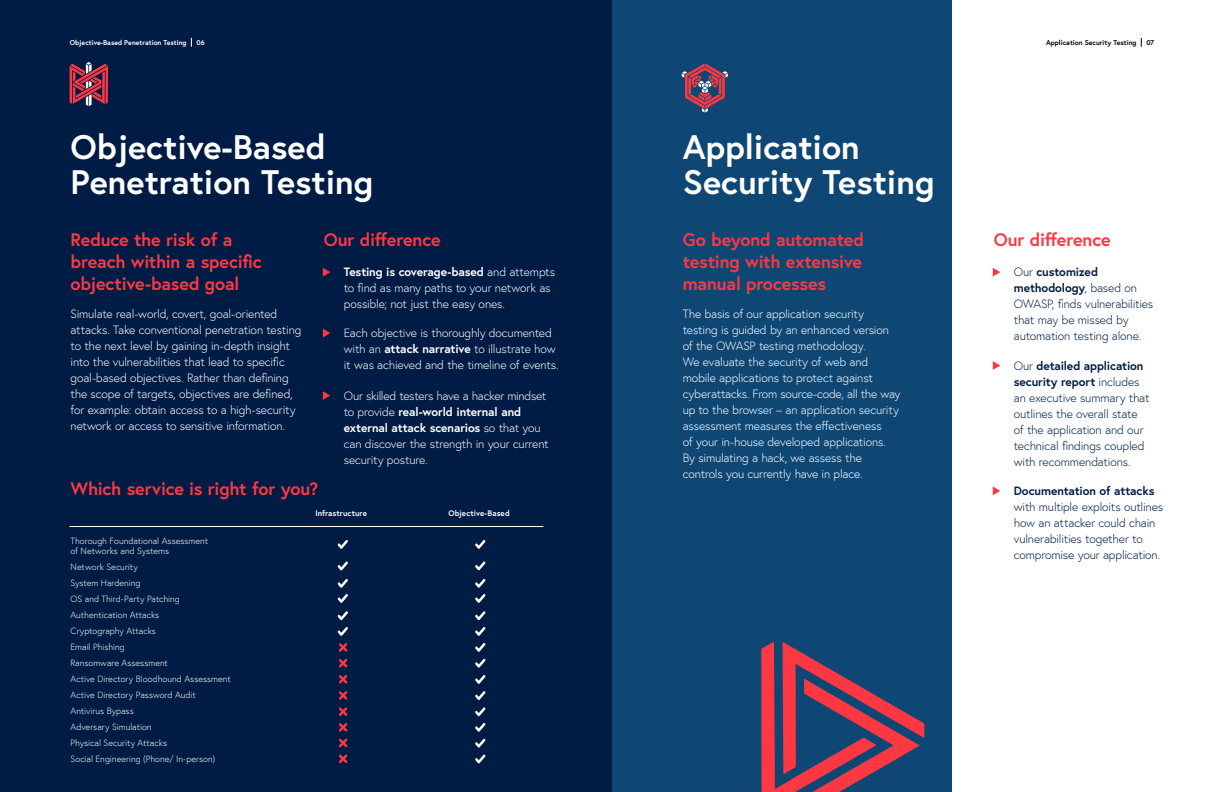
<style>
.page{position:relative;width:1224px;height:792px;background:#fff}
.page>*{position:absolute;margin:0;border:0;box-sizing:border-box;transform-origin:0 0}
.t1{font:700 34px/34.5px "Europa";color:#fff}
.t2{font:700 18px/22px "Europa";letter-spacing:-.015em;color:#fd3842}
.t3{font:300 12px/16px "Europa";letter-spacing:-.015em;color:#fff}
.t4{font:300 12px/16px "Europa";letter-spacing:-.015em;color:#001c45}
.t5{font:700 12px "Europa";letter-spacing:-.01em;color:#001c45}
.t6{font:300 9px/16px "Europa";color:#fff}
.t7{font:700 8px "Europa";letter-spacing:.005em;color:#fff}
.t8{font:700 7px "Europa";color:#fff}
.t9{font:700 7px "Europa";color:#000}
.s1{font-weight:700}
</style>
<div class="page">
<div style="left:612px;top:0;width:340px;height:792px;background:#0e4774"></div>
<svg style="left:761px;top:641px;width:164px;height:151px"></svg>
<div style="left:0;top:0;width:612px;height:792px;background:#001c45"></div>
<svg style="left:323px;top:268px;width:7px;height:9px"></svg>
<svg style="left:323px;top:329px;width:7px;height:8px"></svg>
<svg style="left:323px;top:391px;width:7px;height:9px"></svg>
<hr style="left:70px;top:526px;width:473px;height:1px;background:#fff">
<svg style="left:337px;top:540px;width:11px;height:9px"></svg>
<svg style="left:475px;top:540px;width:11px;height:9px"></svg>
<svg style="left:337px;top:561px;width:11px;height:9px"></svg>
<svg style="left:475px;top:561px;width:11px;height:9px"></svg>
<svg style="left:337px;top:578px;width:11px;height:25px"></svg>
<svg style="left:475px;top:579px;width:11px;height:24px"></svg>
<svg style="left:337px;top:611px;width:11px;height:9px"></svg>
<svg style="left:475px;top:611px;width:11px;height:9px"></svg>
<svg style="left:337px;top:627px;width:11px;height:9px"></svg>
<svg style="left:475px;top:627px;width:11px;height:9px"></svg>
<svg style="left:475px;top:643px;width:11px;height:9px"></svg>
<svg style="left:475px;top:658px;width:11px;height:10px"></svg>
<svg style="left:475px;top:675px;width:11px;height:9px"></svg>
<svg style="left:475px;top:691px;width:11px;height:9px"></svg>
<svg style="left:475px;top:707px;width:11px;height:9px"></svg>
<svg style="left:475px;top:723px;width:11px;height:9px"></svg>
<svg style="left:475px;top:738px;width:11px;height:10px"></svg>
<svg style="left:475px;top:754px;width:11px;height:10px"></svg>
<svg style="left:339px;top:643px;width:9px;height:9px"></svg>
<svg style="left:339px;top:659px;width:9px;height:8px"></svg>
<svg style="left:339px;top:675px;width:9px;height:9px"></svg>
<svg style="left:339px;top:691px;width:9px;height:9px"></svg>
<svg style="left:339px;top:707px;width:9px;height:9px"></svg>
<svg style="left:339px;top:723px;width:9px;height:9px"></svg>
<svg style="left:339px;top:739px;width:9px;height:8px"></svg>
<svg style="left:339px;top:754px;width:9px;height:9px"></svg>
<svg style="left:993px;top:268px;width:7px;height:9px"></svg>
<svg style="left:993px;top:361px;width:7px;height:9px"></svg>
<svg style="left:993px;top:487px;width:7px;height:8px"></svg>
<svg style="left:70px;top:62px;width:38px;height:44px"></svg>
<svg style="left:682px;top:63px;width:46px;height:50px"></svg>
<p class="t8" style="left:70px;top:38px;width:118px">Objective-Based Penetration Testing</p>
<p class="t8" style="left:196px;top:38px;width:10px">06</p>
<p class="t9" style="left:1046px;top:38px;width:92px">Application Security Testing</p>
<p class="t9" style="left:1146px;top:38px;width:9px">07</p>
<h1 class="t1" style="left:71px;top:129px;width:304px">Objective-Based<br>Penetration Testing</h1>
<h2 class="t2" style="left:71px;top:228px;width:193px">Reduce the risk of a breach within a specific objective-based goal</h2>
<p class="t3" style="left:71px;top:306px;width:232px">Simulate real-world, covert, goal-oriented attacks. Take conventional penetration testing to the next level by gaining in-depth insight into the vulnerabilities that lead to specific goal-based objectives. Rather than defining the scope of targets, objectives are defined, for example: obtain access to a high-security network or access to sensitive information.</p>
<h2 class="t2" style="left:324px;top:228px;width:118px">Our difference</h2>
<p class="t3" style="left:344px;top:264px;width:213px"><span class="s1">Testing is coverage-based</span> and attempts to find as many paths to your network as possible; not just the easy ones.</p>
<p class="t3" style="left:344px;top:325px;width:216px">Each objective is thoroughly documented with an <span class="s1">attack narrative</span> to illustrate how it was achieved and the timeline of events.</p>
<p class="t3" style="left:344px;top:387px;width:206px">Our skilled testers have a hacker mindset to provide <span class="s1">real-world internal and external attack scenarios</span> so that you can discover the strength in your current security posture.</p>
<h2 class="t2" style="left:71px;top:477px;width:249px">Which service is right for you?</h2>
<p class="t6" style="left:71px;top:536px;width:139px;line-height:10px">Thorough Foundational Assessment of Networks and Systems</p>
<p class="t6" style="left:71px;top:559px;width:162px">Network Security<br>System Hardening<br>OS and Third-Party Patching<br>Authentication Attacks<br>Cryptography Attacks<br>Email Phishing<br>Ransomware Assessment<br>Active Directory Bloodhound Assessment<br>Active Directory Password Audit<br>Antivirus Bypass<br>Adversary Simulation<br>Physical Security Attacks<br>Social Engineering (Phone/ In-person)</p>
<p class="t7" style="left:315px;top:508px;width:53px">Infrastructure</p>
<p class="t7" style="left:448px;top:508px;width:63px">Objective-Based</p>
<h1 class="t1" style="left:683px;top:129px;width:253px">Application<br>Security Testing</h1>
<h2 class="t2" style="left:683px;top:228px;width:183px;text-align:justify">Go beyond automated testing with extensive manual processes</h2>
<p class="t3" style="left:683px;top:306px;width:219px">The basis of our application security testing is guided by an enhanced version of the OWASP testing methodology.<br>We evaluate the security of web and mobile applications to protect against cyberattacks. From source-code, all the way up to the browser – an application security assessment measures the effectiveness<br>of your in-house developed applications.<br>By simulating a hack, we assess the controls you currently have in place.</p>
<h2 class="t2" style="left:994px;top:228px;width:118px">Our difference</h2>
<p class="t4" style="left:1014px;top:264px;width:141px">Our <span class="s1">customized methodology</span>, based on<br>OWASP, finds vulnerabilities that may be missed by automation testing alone.</p>
<p class="t4" style="left:1014px;top:357px;width:137px">Our <span class="s1">detailed application security report</span> includes an executive summary that outlines the overall state of the application and our technical findings coupled with recommendations.</p>
<p class="t5" style="left:1014px;top:483px;width:142px">Documentation of attacks</p>
<p class="t4" style="left:1014px;top:499px;width:151px">with multiple exploits outlines how an attacker could chain vulnerabilities together to compromise your application.</p>
</div>
